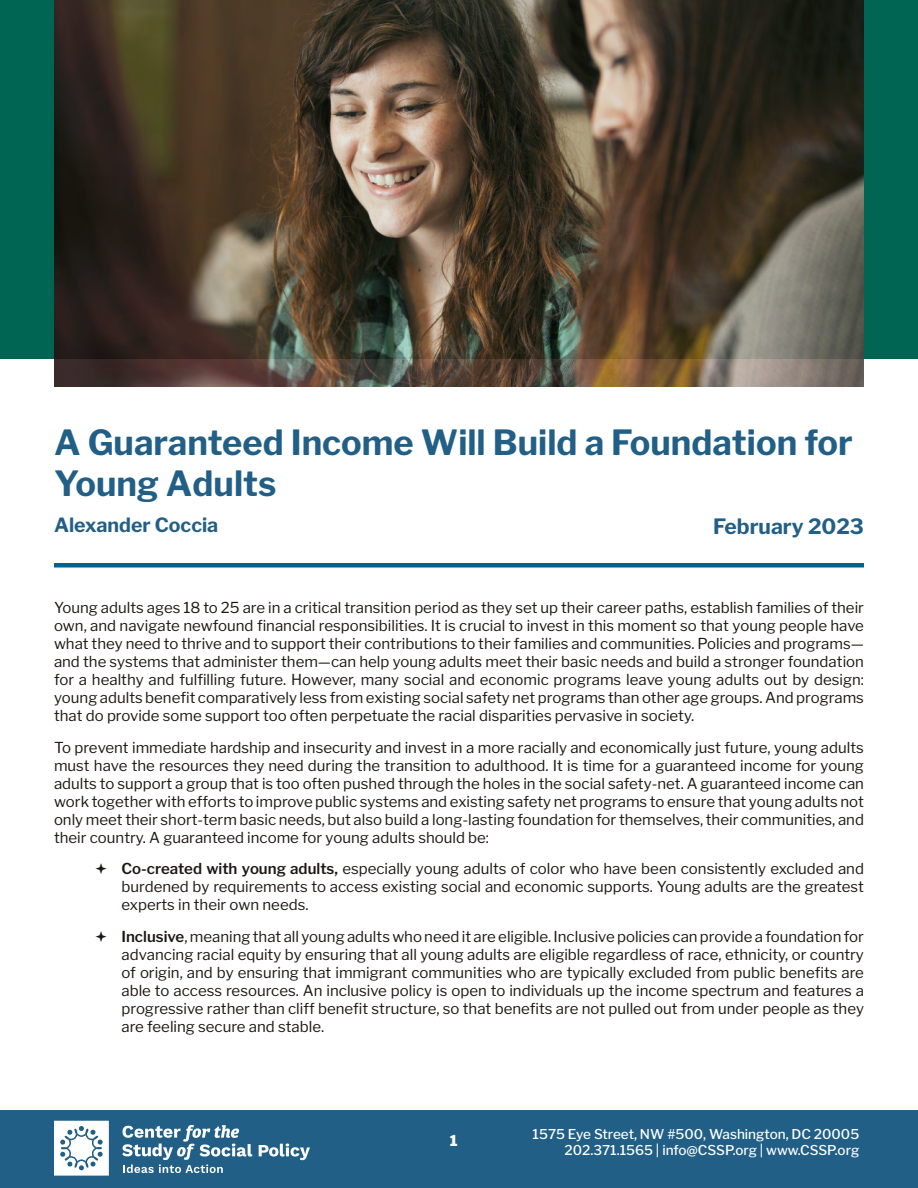
<style>
.page{position:relative;width:918px;height:1188px;background:#fff}
.page>*{position:absolute;margin:0;border:0;box-sizing:border-box;transform-origin:0 0}
.t1{font:700 34.5px/40.5px "Libre Franklin";color:#215f87}
.t2{font:700 21px "Libre Franklin";color:#215f87}
.t3{font:700 19.5px "Libre Franklin";color:#215f87}
.t4{font:15px/18px "Libre Franklin";color:#1d1714;text-align:justify}
.t5{font:800 15px "Libre Franklin";color:#fff}
.t6{font:500 13.5px/16.2px "Libre Franklin";color:#fff;text-align:right}
.s1{font-weight:600}
</style>
<div class="page">
<div style="left:0;top:1110px;width:918px;height:78px;background:#215f87"></div>
<svg style="left:259px;top:1144px;width:51px;height:16px"></svg>
<svg style="left:122px;top:1125px;width:130px;height:48px"></svg>
<svg style="left:54px;top:1121px;width:55px;height:55px;background:#dbe5eb"></svg>
<div style="left:0;top:0;width:918px;height:359px;background:#006653"></div>
<img style="left:54px;top:0;width:810px;height:386px">
<div style="left:54px;top:563px;width:810px;height:5px;background:#006491"></div>
<h1 class="t1" style="left:54px;top:422px;width:800px">A Guaranteed Income Will Build a Foundation for<br>Young Adults</h1>
<h3 class="t3" style="left:54px;top:513px;width:166px">Alexander Coccia</h3>
<h2 class="t2" style="left:713px;top:513px;width:152px">February 2023</h2>
<p class="t4" style="left:54px;top:599px;width:812px">Young adults ages 18 to 25 are in a critical transition period as they set up their career paths, establish families of their own, and navigate newfound financial responsibilities. It is crucial to invest in this moment so that young people have what they need to thrive and to support their contributions to their families and communities. Policies and programs— and the systems that administer them—can help young adults meet their basic needs and build a stronger foundation for a healthy and fulfilling future. However, many social and economic programs leave young adults out by design: young adults benefit comparatively less from existing social safety net programs than other age groups. And programs that do provide some support too often perpetuate the racial disparities pervasive in society.</p>
<p class="t4" style="left:54px;top:739px;width:812px">To prevent immediate hardship and insecurity and invest in a more racially and economically just future, young adults must have the resources they need during the transition to adulthood. It is time for a guaranteed income for young adults to support a group that is too often pushed through the holes in the social safety-net. A guaranteed income can work together with efforts to improve public systems and existing safety net programs to ensure that young adults not only meet their short-term basic needs, but also build a long-lasting foundation for themselves, their communities, and their country. A guaranteed income for young adults should be:</p>
<p class="t4" style="left:122px;top:860px;width:744px"><span class="s1">Co-created with young adults,</span> especially young adults of color who have been consistently excluded and burdened by requirements to access existing social and economic supports. Young adults are the greatest experts in their own needs.</p>
<p class="t4" style="left:122px;top:928px;width:744px"><span class="s1">Inclusive</span>, meaning that all young adults who need it are eligible. Inclusive policies can provide a foundation for advancing racial equity by ensuring that all young adults are eligible regardless of race, ethnicity, or country of origin, and by ensuring that immigrant communities who are typically excluded from public benefits are able to access resources. An inclusive policy is open to individuals up the income spectrum and features a progressive rather than cliff benefit structure, so that benefits are not pulled out from under people as they are feeling secure and stable.</p>
<p class="t5" style="left:450px;top:1131px;width:9px">1</p>
<p class="t6" style="left:533px;top:1126px;width:328px">1575 Eye Street, NW #500, Washington, DC 20005<br>202.371.1565 | info@CSSP.org | www.CSSP.org</p>
</div>
